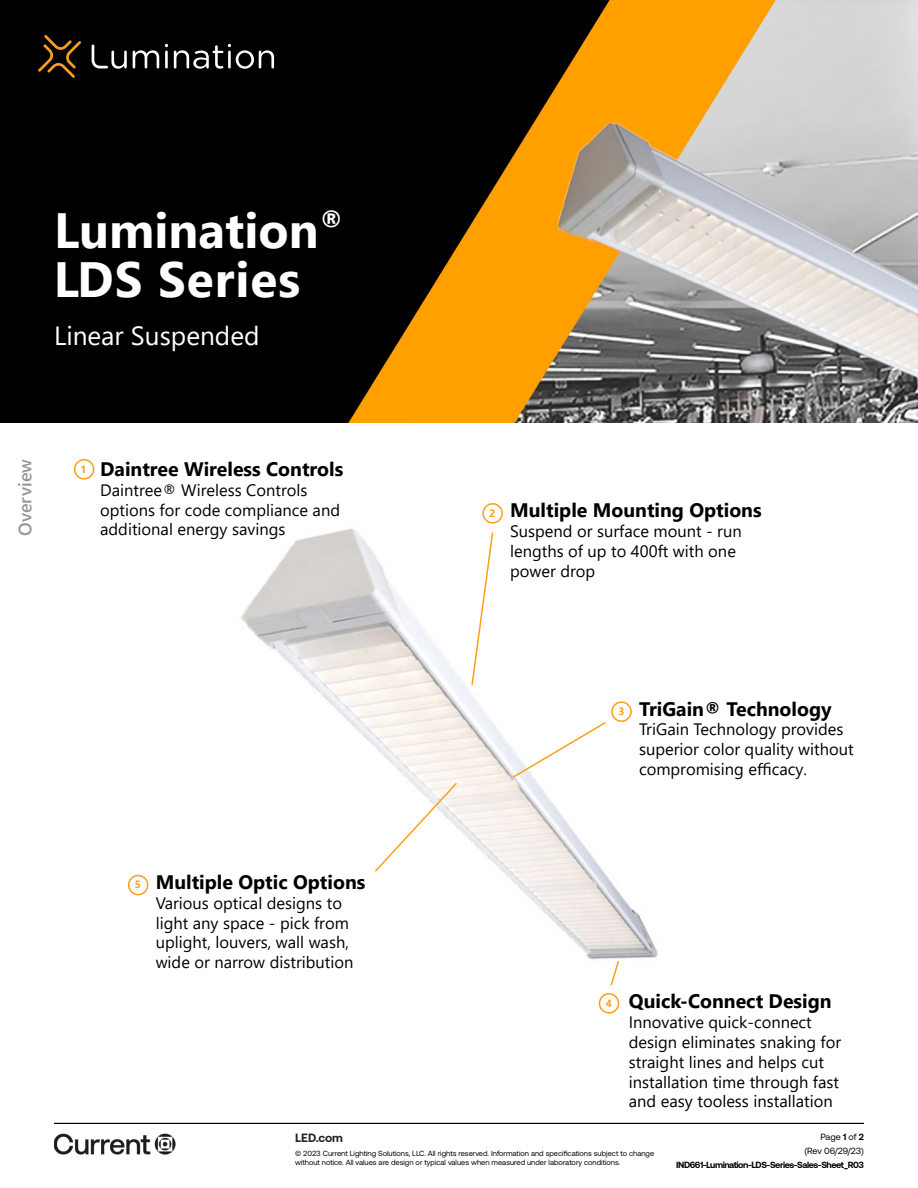
<style>
.page{position:relative;width:918px;height:1188px;background:#fff}
.page>*{position:absolute;margin:0;border:0;box-sizing:border-box;transform-origin:0 0}
.t1{font:700 49.5px/49.5px "Segoe UI";color:#fff}
.t2{font:26.25px "Segoe UI";color:#fff}
.t3{font:700 19.5px "Segoe UI";color:#000}
.t4{font:600 18px "Segoe UI";color:#969698}
.t5{font:16.5px/19.8px "Segoe UI";color:#000}
.t6{font:700 12px "Aeonik";color:#202322}
.t7{font:700 10.5px "Segoe UI";color:#ff9e18}
.t8{font:700 9px "Aeonik";letter-spacing:-.05em;color:#000}
.t9{font:9px/14.1px "Aeonik";color:#000;text-align:right}
.t10{font:7.5px/9.8px "Aeonik";color:#000}
.s1{font-weight:700}
</style>
<div class="page">
<img style="left:127px;top:503px;width:531px;height:457px">
<div style="left:611px;top:701px;width:21px;height:21px;border:2px solid #ff9e18;border-radius:50%"></div>
<div style="left:482px;top:503px;width:21px;height:21px;border:2px solid #ff9e18;border-radius:50%"></div>
<div style="left:128px;top:875px;width:20px;height:20px;border:2px solid #ff9e18;border-radius:50%"></div>
<svg style="left:511px;top:720px;width:97px;height:59px"></svg>
<div style="left:74px;top:459px;width:20px;height:21px;border:2px solid #ff9e18;border-radius:50%"></div>
<div style="left:599px;top:993px;width:20px;height:21px;border:2px solid #ff9e18;border-radius:50%"></div>
<svg style="left:470px;top:531px;width:24px;height:155px"></svg>
<svg style="left:609px;top:959px;width:11px;height:27px"></svg>
<svg style="left:373px;top:781px;width:86px;height:92px"></svg>
<img style="left:0;top:0;width:918px;height:423px">
<img style="left:54px;top:1133px;width:122px;height:22px">
<hr style="left:54px;top:1123px;width:810px;height:1px;background:#000">
<svg style="left:133px;top:50px;width:26px;height:18px"></svg>
<hr style="left:165px;top:51px;width:3px;height:17px;background:#fff">
<svg style="left:174px;top:44px;width:100px;height:25px"></svg>
<svg style="left:92px;top:45px;width:35px;height:24px"></svg>
<svg style="left:38px;top:35px;width:43px;height:43px;background:#311f07"></svg>
<h1 class="t1" style="left:54px;top:201px;width:292px">Lumination<sup>®<br></sup>LDS Series</h1>
<h2 class="t2" style="left:54px;top:311px;width:207px">Linear Suspended</h2>
<p class="t4" style="left:8px;top:536px;width:78px;rotate:-90deg">Overview</p>
<p class="t7" style="left:80px;top:460px;width:8px">1</p>
<p class="t3" style="left:100px;top:451px;width:245px">Daintree Wireless Controls</p>
<p class="t5" style="left:100px;top:479px;width:241px">Daintree® Wireless Controls options for code compliance and additional energy savings</p>
<p class="t7" style="left:489px;top:503px;width:8px">2</p>
<p class="t3" style="left:510px;top:492px;width:253px">Multiple Mounting Options</p>
<p class="t5" style="left:510px;top:520px;width:233px">Suspend or surface mount - run lengths of up to 400ft with one power drop</p>
<p class="t7" style="left:618px;top:701px;width:8px">3</p>
<p class="t3" style="left:639px;top:690px;width:194px">TriGain® Technology</p>
<p class="t5" style="left:639px;top:718px;width:216px">TriGain Technology provides superior color quality without compromising efficacy.</p>
<p class="t7" style="left:135px;top:875px;width:8px">5</p>
<p class="t3" style="left:156px;top:864px;width:211px">Multiple Optic Options</p>
<p class="t5" style="left:156px;top:892px;width:199px">Various optical designs to light any space - pick from uplight, louvers, wall wash, wide or narrow distribution</p>
<p class="t7" style="left:606px;top:993px;width:8px">4</p>
<p class="t3" style="left:629px;top:983px;width:204px">Quick-Connect Design</p>
<p class="t5" style="left:629px;top:1011px;width:214px">Innovative quick-connect design eliminates snaking for straight lines and helps cut installation time through fast and easy tooless installation</p>
<p class="t6" style="left:295px;top:1131px;width:49px">LED.com</p>
<p class="t10" style="left:295px;top:1148px;width:361px">© 2023 Current Lighting Solutions, LLC. All rights reserved. Information and specifications subject to change without notice. All values are design or typical values when measured under laboratory conditions.</p>
<p class="t9" style="left:805px;top:1130px;width:61px">Page <span class="s1">1</span> of <span class="s1">2 </span>(Rev 06/29/23)</p>
<p class="t8" style="left:676px;top:1160px;width:189px">IND661-Lumination-LDS-Series-Sales-Sheet_R03</p>
</div>
